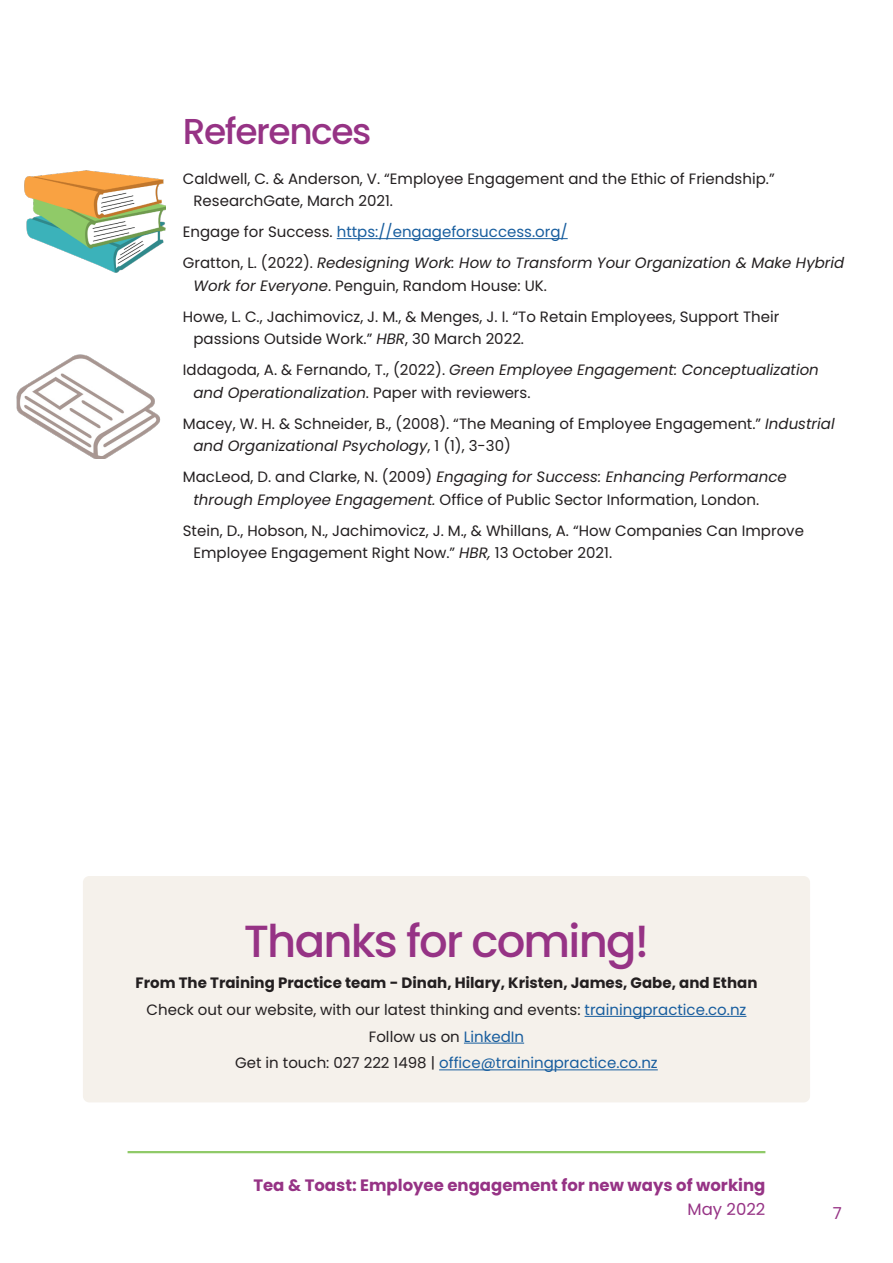
<style>
.page{position:relative;width:893px;height:1263px;background:#fff}
.page>*{position:absolute;margin:0;border:0;box-sizing:border-box;transform-origin:0 0}
._2020_Heading_1{font:500 45px "Poppins";letter-spacing:-.04em;color:#963385}
._201_Heading_1{font:500 36px "Poppins";letter-spacing:-.04em;color:#963385}
.t1{font:700 16.5px "Poppins";color:#963385}
.t2{font:16.5px "Poppins";color:#963385}
._407_References_with{font:15px/22.5px "Poppins";color:#231f20}
._407_References_with-2{font:italic 15px/22.5px "Poppins";color:#231f20}
._2020_Body_text{font:15px "Poppins";color:#231f20}
._2020_Body_text-2{font:700 15px "Poppins";color:#231f20}
._2020_Body_text-3{font:15px "Poppins";color:#175d9e}
._407_References_with-3{font:15px "Poppins";color:#175d9e}
.s1{color:#231f20}
.s2{font-style:normal}
.s3{font-style:italic}
.s4{color:#175d9e}
</style>
<div class="page">
<hr style="left:128px;top:1151px;width:637px;height:2px;background:#8fca68">
<hr style="left:337px;top:238px;width:231px;height:1px;background:#175d9e">
<img style="left:24px;top:170px;width:142px;height:103px">
<img style="left:16px;top:354px;width:145px;height:104px">
<div style="left:83px;top:876px;width:727px;height:226px;background:#f5f1eb;border-radius:6px"></div>
<hr style="left:585px;top:1016px;width:161px;height:1px;background:#175d9e">
<hr style="left:464px;top:1043px;width:60px;height:1px;background:#175d9e">
<hr style="left:439px;top:1069px;width:219px;height:1px;background:#175d9e">
<p class="_201_Heading_1" style="left:183px;top:111px;width:190px">References</p>
<p class="_407_References_with" style="left:193px;top:167px;width:583px;text-indent:-11px">Caldwell, C. &amp; Anderson, V. “Employee Engagement and the Ethic of Friendship.”<br>ResearchGate, March 2021.</p>
<p class="_407_References_with-3" style="left:183px;top:223px;width:386px"><span class="s1">Engage for Success.</span> https://engageforsuccess.org/</p>
<p class="_407_References_with-2" style="left:193px;top:252px;width:652px;text-indent:-11px"><span class="s2">Gratton, L. (2022).</span> Redesigning Work: How to Transform Your Organization &amp; Make Hybrid<br>Work for Everyone<span class="s2">. Penguin, Random House: UK.</span></p>
<p class="_407_References_with" style="left:193px;top:305px;width:587px;text-indent:-11px">Howe, L. C., Jachimovicz, J. M., &amp; Menges, J. I. “To Retain Employees, Support Their passions Outside Work.” <span class="s3">HBR</span>, 30 March 2022.</p>
<p class="_407_References_with-2" style="left:193px;top:359px;width:627px;text-indent:-11px"><span class="s2">Iddagoda, A. &amp; Fernando, T., (2022).</span> Green Employee Engagement: Conceptualization and Operationalization<span class="s2">. Paper with reviewers.</span></p>
<p class="_407_References_with" style="left:193px;top:412px;width:643px;text-indent:-11px">Macey, W. H. &amp; Schneider, B., (2008). “The Meaning of Employee Engagement.” <span class="s3">Industrial and Organizational Psychology</span>, 1 (1), 3-30)</p>
<p class="_407_References_with" style="left:193px;top:466px;width:595px;text-indent:-11px">MacLeod, D. and Clarke, N. (2009) <span class="s3">Engaging for Success: Enhancing Performance through Employee Engagement.</span> Office of Public Sector Information, London.</p>
<p class="_407_References_with" style="left:193px;top:519px;width:612px;text-indent:-11px">Stein, D., Hobson, N., Jachimovicz, J. M., &amp; Whillans, A. “How Companies Can Improve<br>Employee Engagement Right Now.” <span class="s3">HBR,</span> 13 October 2021.</p>
<p class="_2020_Heading_1" style="left:244px;top:915px;width:407px">Thanks for coming!</p>
<p class="_2020_Body_text-2" style="left:136px;top:974px;width:623px">From The Training Practice team - Dinah, Hilary, Kristen, James, Gabe, and Ethan</p>
<p class="_2020_Body_text" style="left:147px;top:1001px;width:601px">Check out our website, with our latest thinking and events: <span class="s4">trainingpractice.co.nz</span></p>
<p class="_2020_Body_text" style="left:369px;top:1028px;width:157px">Follow us on <span class="s4">LinkedIn</span></p>
<p class="_2020_Body_text-3" style="left:235px;top:1054px;width:424px"><span class="s1">Get in touch: 027 222 1498 |</span> office@trainingpractice.co.nz</p>
<p class="t1" style="left:253px;top:1175px;width:513px">Tea &amp; Toast: Employee engagement for new ways of working</p>
<p class="t2" style="left:687px;top:1199px;width:79px">May 2022</p>
<p class="t2" style="left:833px;top:1203px;width:11px">7</p>
</div>
